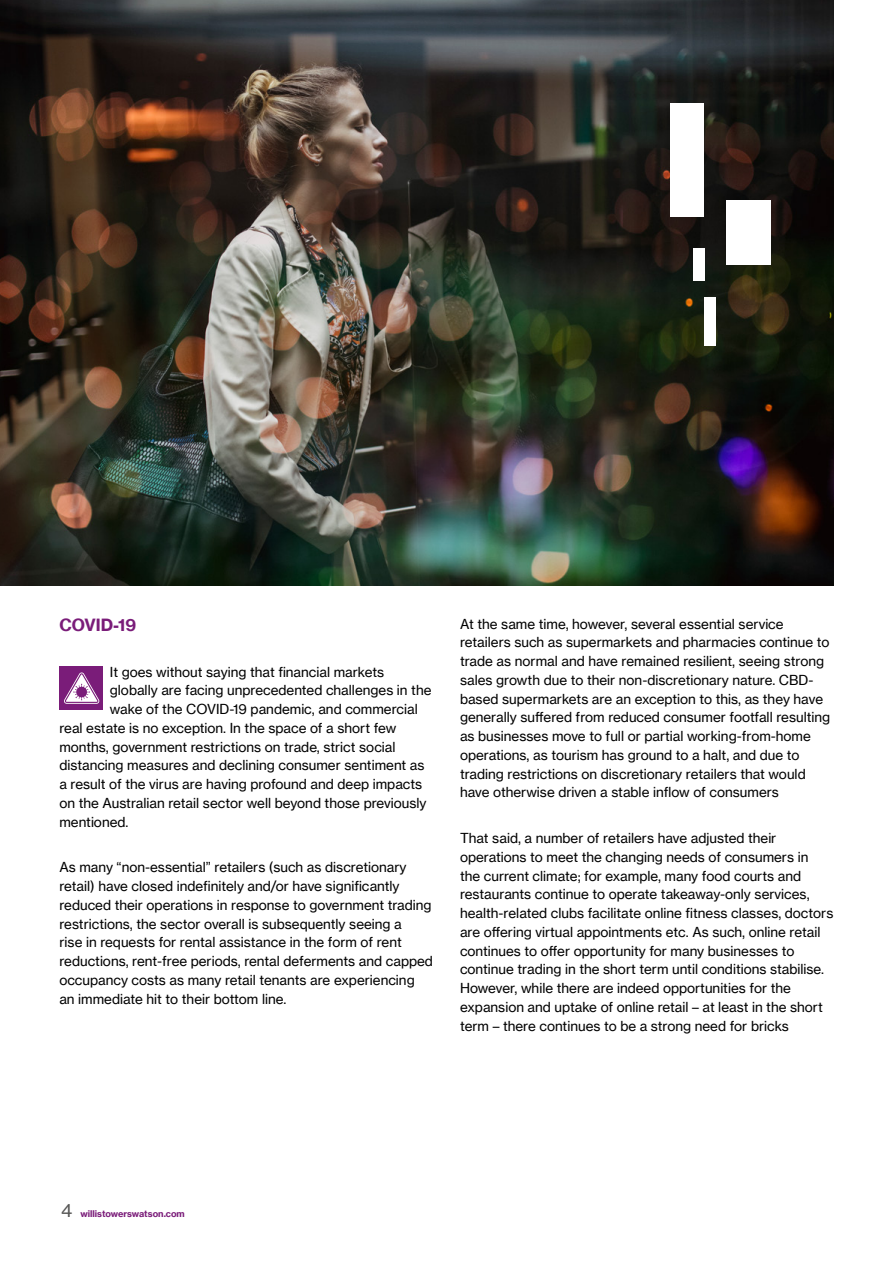
<style>
.page{position:relative;width:893px;height:1263px;background:#fff}
.page>*{position:absolute;margin:0;border:0;box-sizing:border-box;transform-origin:0 0}
.t1{font:16.5px "N Haas Grotesk TX Pro 75 Bd";color:#7a1c79}
.t2{font:13.5px/18.8px "N Haas Grotesk TX Pro 55 Rg";color:#000}
.t3{font:9px "N Haas Grotesk TX Pro 75 Bd";color:#7a1c79}
.s1{font-family:"N Haas Grotesk TX Pro 55 Rg";font-size:18px;color:#575756}
</style>
<div class="page">
<div style="left:59px;top:666px;width:44px;height:44px;background:#7a1c79"></div>
<svg style="left:64px;top:672px;width:36px;height:32px"></svg>
<img style="left:0;top:0;width:834px;height:585px">
<div style="left:704px;top:297px;width:11px;height:49px;background:#fff"></div>
<div style="left:726px;top:200px;width:45px;height:65px;background:#fff"></div>
<div style="left:693px;top:249px;width:11px;height:32px;background:#fff"></div>
<div style="left:670px;top:103px;width:34px;height:113px;background:#fff"></div>
<p class="t1" style="left:59px;top:614px;width:78px">COVID-19</p>
<p class="t2" style="left:110px;top:662px;width:276px">It goes without saying that financial markets</p>
<p class="t2" style="left:110px;top:681px;width:323px">globally are facing unprecedented challenges in the</p>
<p class="t2" style="left:110px;top:700px;width:309px">wake of the COVID-19 pandemic, and commercial</p>
<p class="t2" style="left:59px;top:718px;width:338px">real estate is no exception. In the space of a short few</p>
<p class="t2" style="left:59px;top:737px;width:338px">months, government restrictions on trade, strict social</p>
<p class="t2" style="left:59px;top:756px;width:367px">distancing measures and declining consumer sentiment as</p>
<p class="t2" style="left:59px;top:775px;width:364px">a result of the virus are having profound and deep impacts</p>
<p class="t2" style="left:59px;top:793px;width:369px">on the Australian retail sector well beyond those previously</p>
<p class="t2" style="left:59px;top:812px;width:71px">mentioned.</p>
<p class="t2" style="left:59px;top:858px;width:375px">As many “non-essential” retailers (such as discretionary retail) have closed indefinitely and/or have significantly reduced their operations in response to government trading restrictions, the sector overall is subsequently seeing a<br>rise in requests for rental assistance in the form of rent reductions, rent-free periods, rental deferments and capped occupancy costs as many retail tenants are experiencing an immediate hit to their bottom line.</p>
<p class="t2" style="left:460px;top:614px;width:372px">At the same time, however, several essential service retailers such as supermarkets and pharmacies continue to trade as normal and have remained resilient, seeing strong sales growth due to their non-discretionary nature. CBD&shy;based supermarkets are an exception to this, as they have generally suffered from reduced consumer footfall resulting as businesses move to full or partial working-from-home operations, as tourism has ground to a halt, and due to trading restrictions on discretionary retailers that would have otherwise driven a stable inflow of consumers</p>
<p class="t2" style="left:460px;top:829px;width:375px">That said, a number of retailers have adjusted their operations to meet the changing needs of consumers in<br>the current climate; for example, many food courts and restaurants continue to operate takeaway-only services, health-related clubs facilitate online fitness classes, doctors are offering virtual appointments etc. As such, online retail continues to offer opportunity for many businesses to continue trading in the short term until conditions stabilise.<br>However, while there are indeed opportunities for the expansion and uptake of online retail – at least in the short term – there continues to be a strong need for bricks</p>
<p class="t3" style="left:61px;top:1208px;width:125px"><span class="s1">4</span> willistowerswatson.com</p>
</div>
